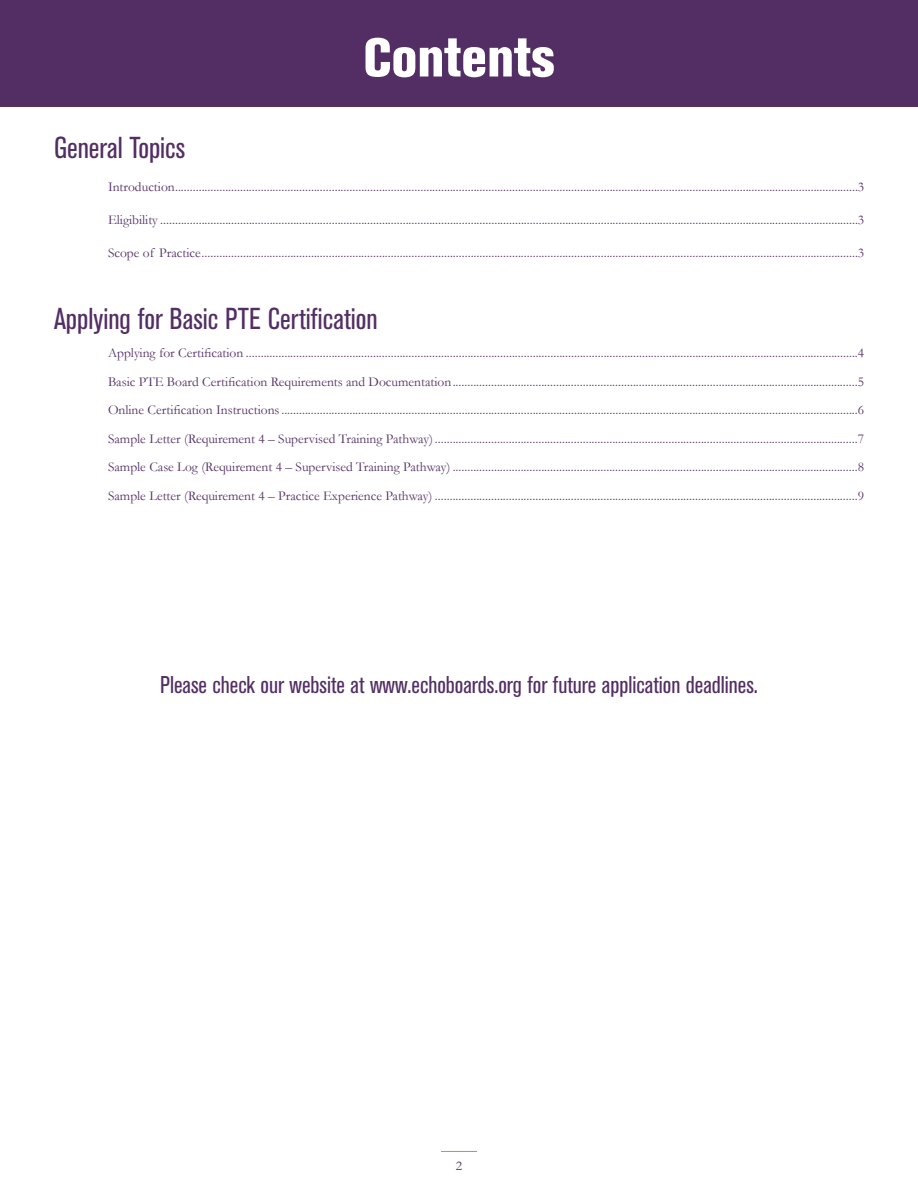
<style>
.page{position:relative;width:918px;height:1188px;background:#fff}
.page>*{position:absolute;margin:0;border:0;box-sizing:border-box;transform-origin:0 0}
.Section_Head{font:800 condensed 54px "Akzidenz Grotesk BE";color:#fff}
.Sub_1{font:condensed 30px "Akzidenz Grotesk BE";color:#522e64}
.Sub_2{font:condensed 24px "Akzidenz Grotesk BE";color:#522e64}
.Body_text{font:13.5px "Garamond";color:#522e64}
</style>
<div class="page">
<div style="left:0;top:0;width:918px;height:107px;background:#522e64"></div>
<hr style="left:441px;top:1151px;width:36px;height:1px;background:#b39758">
<p class="Section_Head" style="left:363px;top:26px;width:193px">Contents</p>
<p class="Sub_1" style="left:54px;top:130px;width:133px">General Topics</p>
<p class="Body_text" style="left:108px;top:178px;width:758px">Introduction.......................................................................................................................................................................................................................................3</p>
<p class="Body_text" style="left:108px;top:211px;width:758px">Eligibility ............................................................................................................................................................................................................................................3</p>
<p class="Body_text" style="left:108px;top:244px;width:758px">Scope of Practice..............................................................................................................................................................................................................................3</p>
<p class="Sub_1" style="left:54px;top:301px;width:325px">Applying for Basic PTE Certification</p>
<p class="Body_text" style="left:108px;top:345px;width:758px">Applying for Certification ...............................................................................................................................................................................................................4</p>
<p class="Body_text" style="left:108px;top:373px;width:758px">Basic PTE Board Certification Requirements and Documentation.........................................................................................................................................5</p>
<p class="Body_text" style="left:108px;top:402px;width:758px">Online Certification Instructions...................................................................................................................................................................................................6</p>
<p class="Body_text" style="left:108px;top:430px;width:758px">Sample Letter (Requirement 4 – Supervised Training Pathway)...............................................................................................................................................7</p>
<p class="Body_text" style="left:108px;top:459px;width:758px">Sample Case Log (Requirement 4 – Supervised Training Pathway) .........................................................................................................................................8</p>
<p class="Body_text" style="left:108px;top:487px;width:758px">Sample Letter (Requirement 4 – Practice Experience Pathway) ...............................................................................................................................................9</p>
<p class="Sub_2" style="left:160px;top:671px;width:599px">Please check our website at www.echoboards.org for future application deadlines.</p>
<p class="Body_text" style="left:456px;top:1158px;width:8px">2</p>
</div>
